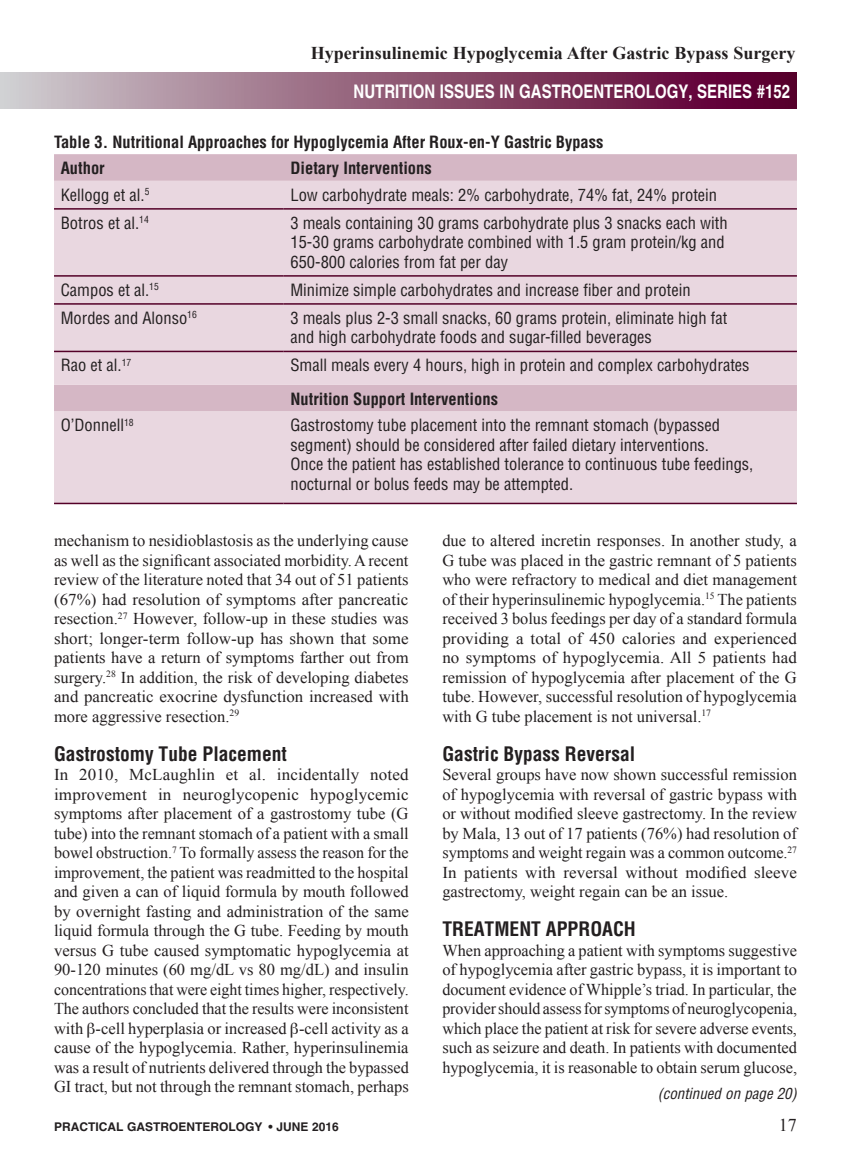
<style>
.page{position:relative;width:851px;height:1161px;background:#fff}
.page>*{position:absolute;margin:0;border:0;box-sizing:border-box;transform-origin:0 0}
.A_Subhead_first_line{font:700 condensed 19.5px "Helvetica";color:#231f20}
.t1{font:700 18.75px "Helvetica";color:#fff;scale:.8 1}
.t2{font:700 18px "Times New Roman";color:#231f20}
.A_Bottom_Title_Page{font:18px "Times New Roman";color:#231f20}
.A_Body_Copy-1st_P{font:16.5px/19.5px "Times New Roman";color:#231f20;text-align:justify}
.A_Table_type{font:condensed 16.5px/19.5px "Helvetica";color:#231f20}
.A_table_header{font:700 condensed 16.5px "Helvetica";color:#231f20}
.t3{font:italic condensed 15px "Helvetica";color:#231f20}
.A_Bottom_Title_Page-2{font:700 12px "Helvetica";color:#231f20}
</style>
<div class="page">
<div style="left:0;top:73px;width:796px;height:36px;background:linear-gradient(to right,#cec9cc,#550025)"></div>
<svg style="left:54px;top:154px;width:742px;height:27px;background:#d5b7c5"></svg>
<svg style="left:54px;top:181px;width:742px;height:322px;background:#e6d3dd"></svg>
<hr style="left:54px;top:208px;width:230px;height:2px;background:#540028">
<hr style="left:284px;top:208px;width:512px;height:2px;background:#540028">
<hr style="left:54px;top:275px;width:230px;height:2px;background:#540028">
<hr style="left:284px;top:275px;width:512px;height:2px;background:#540028">
<hr style="left:54px;top:303px;width:230px;height:2px;background:#540028">
<hr style="left:284px;top:303px;width:512px;height:2px;background:#540028">
<hr style="left:54px;top:351px;width:230px;height:1px;background:#540028">
<hr style="left:284px;top:351px;width:512px;height:1px;background:#540028">
<hr style="left:54px;top:503px;width:230px;height:1px;background:#540028">
<hr style="left:284px;top:503px;width:512px;height:1px;background:#540028">
<p class="t2" style="left:311px;top:40px;width:486px">Hyperinsulinemic Hypoglycemia After Gastric Bypass Surgery</p>
<p class="t1" style="left:353px;top:79px;width:547px">NUTRITION ISSUES IN GASTROENTEROLOGY, SERIES #152</p>
<p class="A_table_header" style="left:54px;top:132px;width:551px">Table 3. Nutritional Approaches for Hypoglycemia After Roux-en-Y Gastric Bypass</p>
<p class="A_table_header" style="left:61px;top:158px;width:46px">Author</p>
<p class="A_table_header" style="left:290px;top:158px;width:143px">Dietary Interventions</p>
<p class="A_Table_type" style="left:61px;top:185px;width:90px">Kellogg et al.<sup>5</sup></p>
<p class="A_Table_type" style="left:290px;top:185px;width:428px">Low carbohydrate meals: 2% carbohydrate, 74% fat, 24% protein</p>
<p class="A_Table_type" style="left:61px;top:213px;width:89px">Botros et al.<sup>14</sup></p>
<p class="A_Table_type" style="left:290px;top:213px;width:439px">3 meals containing 30 grams carbohydrate plus 3 snacks each with<br>15-30 grams carbohydrate combined with 1.5 gram protein/kg and<br>650-800 calories from fat per day</p>
<p class="A_Table_type" style="left:61px;top:280px;width:100px">Campos et al.<sup>15</sup></p>
<p class="A_Table_type" style="left:290px;top:280px;width:401px">Minimize simple carbohydrates and increase fiber and protein</p>
<p class="A_Table_type" style="left:61px;top:308px;width:138px">Mordes and Alonso<sup>16</sup></p>
<p class="A_Table_type" style="left:290px;top:308px;width:438px">3 meals plus 2-3 small snacks, 60 grams protein, eliminate high fat and high carbohydrate foods and sugar-filled beverages</p>
<p class="A_Table_type" style="left:61px;top:356px;width:72px">Rao et al.<sup>17</sup></p>
<p class="A_Table_type" style="left:290px;top:356px;width:460px">Small meals every 4 hours, high in protein and complex carbohydrates</p>
<p class="A_table_header" style="left:290px;top:388px;width:209px">Nutrition Support Interventions</p>
<p class="A_Table_type" style="left:61px;top:416px;width:74px">O’Donnell<sup>18</sup></p>
<p class="A_Table_type" style="left:290px;top:416px;width:464px">Gastrostomy tube placement into the remnant stomach (bypassed segment) should be considered after failed dietary interventions.<br>Once the patient has established tolerance to continuous tube feedings, nocturnal or bolus feeds may be attempted.</p>
<p class="A_Body_Copy-1st_P" style="left:54px;top:530px;width:356px">mechanism to nesidioblastosis as the underlying cause as well as the significant associated morbidity. A recent review of the literature noted that 34 out of 51 patients (67%) had resolution of symptoms after pancreatic resection.<sup>27</sup> However, follow-up in these studies was short; longer-term follow-up has shown that some patients have a return of symptoms farther out from surgery.<sup>28</sup> In addition, the risk of developing diabetes and pancreatic exocrine dysfunction increased with more aggressive resection.<sup>29</sup></p>
<p class="A_Subhead_first_line" style="left:54px;top:741px;width:234px">Gastrostomy Tube Placement</p>
<p class="A_Body_Copy-1st_P" style="left:54px;top:764px;width:356px">In 2010, McLaughlin et al. incidentally noted improvement in neuroglycopenic hypoglycemic symptoms after placement of a gastrostomy tube (G tube) into the remnant stomach of a patient with a small bowel obstruction.<sup>7</sup> To formally assess the reason for the improvement, the patient was readmitted to the hospital and given a can of liquid formula by mouth followed by overnight fasting and administration of the same liquid formula through the G tube. Feeding by mouth versus G tube caused symptomatic hypoglycemia at 90-120 minutes (60 mg/dL vs 80 mg/dL) and insulin concentrations that were eight times higher, respectively.<br>The authors concluded that the results were inconsistent with -cell hyperplasia or increased -cell activity as a cause of the hypoglycemia. Rather, hyperinsulinemia was a result of nutrients delivered through the bypassed GI tract, but not through the remnant stomach, perhaps</p>
<p class="A_Body_Copy-1st_P" style="left:442px;top:530px;width:356px">due to altered incretin responses. In another study, a G tube was placed in the gastric remnant of 5 patients who were refractory to medical and diet management of their hyperinsulinemic hypoglycemia.<sup>15</sup> The patients received 3 bolus feedings per day of a standard formula providing a total of 450 calories and experienced no symptoms of hypoglycemia. All 5 patients had remission of hypoglycemia after placement of the G tube. However, successful resolution of hypoglycemia with G tube placement is not universal.<sup>17</sup></p>
<p class="A_Subhead_first_line" style="left:442px;top:741px;width:194px">Gastric Bypass Reversal</p>
<p class="A_Body_Copy-1st_P" style="left:442px;top:764px;width:356px">Several groups have now shown successful remission of hypoglycemia with reversal of gastric bypass with or without modified sleeve gastrectomy. In the review by Mala, 13 out of 17 patients (76%) had resolution of symptoms and weight regain was a common outcome.<sup>27<br></sup>In patients with reversal without modified sleeve gastrectomy, weight regain can be an issue.</p>
<p class="A_Subhead_first_line" style="left:442px;top:917px;width:195px">TREATMENT APPROACH</p>
<p class="A_Body_Copy-1st_P" style="left:442px;top:940px;width:356px">When approaching a patient with symptoms suggestive of hypoglycemia after gastric bypass, it is important to document evidence of Whipple’s triad. In particular, the provider should assess for symptoms of neuroglycopenia, which place the patient at risk for severe adverse events, such as seizure and death. In patients with documented hypoglycemia, it is reasonable to obtain serum glucose,</p>
<p class="t3" style="left:657px;top:1085px;width:141px">(continued on page 20)</p>
<p class="A_Bottom_Title_Page-2" style="left:54px;top:1119px;width:286px">PRACTICAL GASTROENTEROLOGY • JUNE 2016</p>
<p class="A_Bottom_Title_Page" style="left:778px;top:1113px;width:19px">17</p>
</div>
